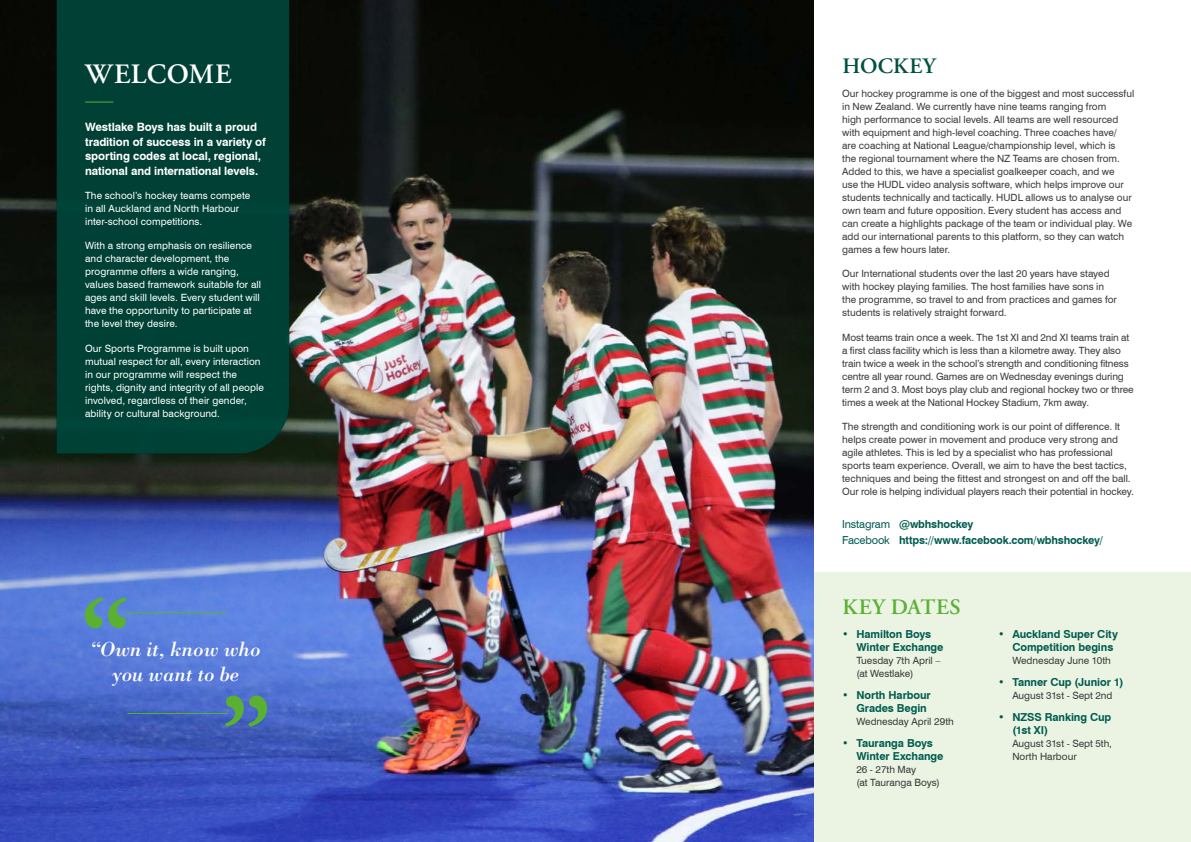
<style>
.page{position:relative;width:1191px;height:842px;background:#fff}
.page>*{position:absolute;margin:0;border:0;box-sizing:border-box;transform-origin:0 0}
.t1{font:700 106px "Adobe Garamond Pro";color:#5ab031}
.t2{font:600 28px "Adobe Garamond Pro";letter-spacing:.02em;color:#fff}
.t3{font:600 22px "Adobe Garamond Pro";letter-spacing:.025em;color:#5ab031}
.t4{font:600 22px "Adobe Garamond Pro";letter-spacing:.01em;color:#005043}
.t5{font:italic 21px "Bodoni";letter-spacing:-.015em;color:#fff}
.t6{font:700 11.5px/14.5px "Swiss 721 BT";letter-spacing:-.01em;color:#fff}
.t7{font:700 11px/13px "Swiss 721 BT";letter-spacing:-.01em;color:#005c50}
.t8{font:10px/13px "Swiss 721 BT";letter-spacing:-.005em;color:#3c3c3b}
.t9{font:10px/13px "Swiss 721 BT";letter-spacing:.01em;color:#fff}
.s1{font-weight:400}
</style>
<div class="page">
<div style="left:813px;top:573px;width:378px;height:269px;background:#ebf4e3"></div>
<img style="left:0;top:0;width:814px;height:842px">
<div style="left:57px;top:0;width:232px;height:454px;background:#004136"></div>
<svg style="left:85px;top:102px;width:28px;height:1px"></svg>
<hr style="left:127px;top:713px;width:101px;height:1px;background:#5ab031">
<hr style="left:125px;top:612px;width:101px;height:1px;background:#5ab031">
<h2 class="t2" style="left:85px;top:58px;width:147px">WELCOME</h2>
<p class="t6" style="left:85px;top:120px;width:182px">Westlake Boys has built a proud tradition of success in a variety of sporting codes at local, regional, national and international levels.</p>
<p class="t9" style="left:85px;top:189px;width:167px">The school’s hockey teams compete in all Auckland and North Harbour inter-school competitions.</p>
<p class="t9" style="left:85px;top:239px;width:178px">With a strong emphasis on resilience and character development, the programme offers a wide ranging, values based framework suitable for all ages and skill levels. Every student will have the opportunity to participate at the level they desire.</p>
<p class="t9" style="left:85px;top:342px;width:180px">Our Sports Programme is built upon mutual respect for all, every interaction in our programme will respect the rights, dignity and integrity of all people involved, regardless of their gender, ability or cultural background.</p>
<h1 class="t1" style="left:81px;top:577px;width:52px">“</h1>
<h3 class="t5" style="left:112px;top:661px;width:129px">you want to be</h3>
<h1 class="t1" style="left:221px;top:674px;width:52px">”</h1>
<h3 class="t5" style="left:90px;top:637px;width:172px">“Own it, know who</h3>
<h3 class="t4" style="left:842px;top:53px;width:95px">HOCKEY</h3>
<p class="t8" style="left:842px;top:87px;width:293px">Our hockey programme is one of the biggest and most successful in New Zealand. We currently have nine teams ranging from<br>high performance to social levels. All teams are well resourced with equipment and high-level coaching. Three coaches have/<br>are coaching at National League/championship level, which is<br>the regional tournament where the NZ Teams are chosen from.<br>Added to this, we have a specialist goalkeeper coach, and we<br>use the HUDL video analysis software, which helps improve our students technically and tactically. HUDL allows us to analyse our own team and future opposition. Every student has access and can create a highlights package of the team or individual play. We add our international parents to this platform, so they can watch games a few hours later.</p>
<p class="t8" style="left:842px;top:267px;width:276px">Our International students over the last 20 years have stayed with hockey playing families. The host families have sons in the programme, so travel to and from practices and games for students is relatively straight forward.</p>
<p class="t8" style="left:842px;top:331px;width:293px">Most teams train once a week. The 1st XI and 2nd XI teams train at a first class facility which is less than a kilometre away. They also train twice a week in the school’s strength and conditioning fitness centre all year round. Games are on Wednesday evenings during term 2 and 3. Most boys play club and regional hockey two or three times a week at the National Hockey Stadium, 7km away.</p>
<p class="t8" style="left:842px;top:420px;width:293px">The strength and conditioning work is our point of difference. It helps create power in movement and produce very strong and agile athletes. This is led by a specialist who has professional sports team experience. Overall, we aim to have the best tactics, techniques and being the fittest and strongest on and off the ball.<br>Our role is helping individual players reach their potential in hockey.</p>
<p class="t7" style="left:842px;top:516px;width:262px;line-height:15.8px"><span class="s1">Instagram</span> @wbhshockey<br><span class="s1">Facebook</span> https://www.facebook.com/wbhshockey/</p>
<h3 class="t3" style="left:842px;top:594px;width:120px">KEY DATES</h3>
<p class="t7" style="left:856px;top:628px;width:89px;text-indent:-14px">• Hamilton Boys<br>Winter Exchange</p>
<p class="t8" style="left:856px;top:654px;width:85px">Tuesday 7th April – (at Westlake)</p>
<p class="t7" style="left:856px;top:688px;width:76px;text-indent:-14px">• North Harbour<br>Grades Begin</p>
<p class="t8" style="left:856px;top:715px;width:99px">Wednesday April 29th</p>
<p class="t7" style="left:856px;top:736px;width:89px;text-indent:-14px">• Tauranga Boys<br>Winter Exchange</p>
<p class="t8" style="left:856px;top:762px;width:85px">26 - 27th May<br>(at Tauranga Boys)</p>
<p class="t7" style="left:1012px;top:628px;width:107px;text-indent:-14px">• Auckland Super City<br>Competition begins</p>
<p class="t8" style="left:1012px;top:654px;width:100px">Wednesday June 10th</p>
<p class="t7" style="left:998px;top:675px;width:127px">• Tanner Cup (Junior 1)</p>
<p class="t8" style="left:1012px;top:689px;width:102px">August 31st - Sept 2nd</p>
<p class="t7" style="left:1012px;top:710px;width:100px;text-indent:-14px">• NZSS Ranking Cup (1st XI)</p>
<p class="t8" style="left:1012px;top:736px;width:101px">August 31st - Sept 5th,<br>North Harbour</p>
</div>
